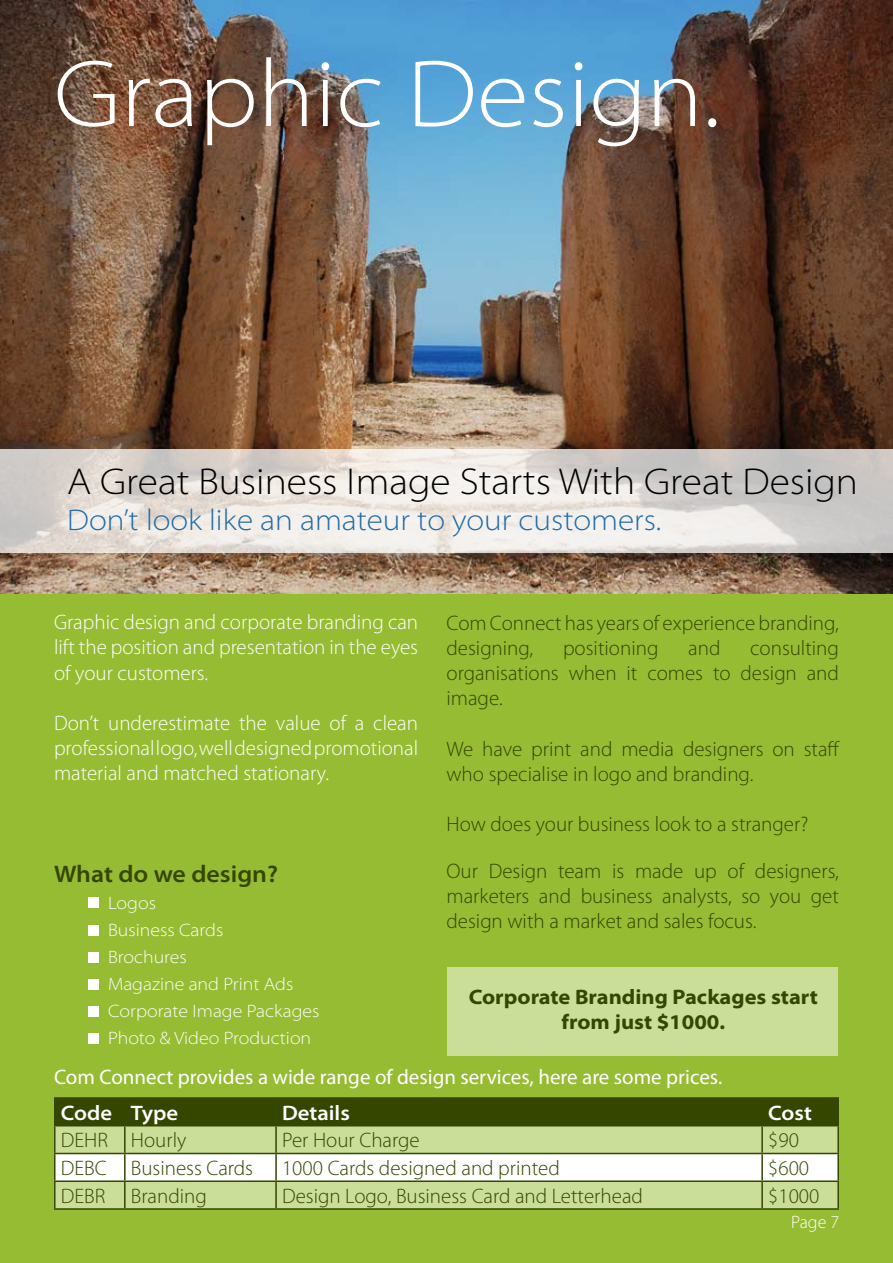
<style>
.page{position:relative;width:893px;height:1263px;background:#96bc33}
.page>*{position:absolute;margin:0;border:0;box-sizing:border-box;transform-origin:0 0}
.t1{font:300 semi-expanded 96px "Myriad Pro";color:#fff}
.t2{font:300 semi-expanded 37.5px "Myriad Pro";color:#000}
.t3{font:300 semi-expanded 30px "Myriad Pro";color:#1f6ba7}
.t4{font:600 semi-expanded 24px "Myriad Pro";color:#344600}
.t5{font:300 21px/25.2px "Myriad Pro";color:#344600}
.t6{font:300 21px/25.2px "Myriad Pro";color:#fff;text-align:justify}
.t7{font:21px "Myriad Pro";color:#fff}
.t8{font:700 semi-expanded 21px/25.2px "Myriad Pro";color:#344600;text-align:center}
.t9{font:600 semi-expanded 21px "Myriad Pro";color:#fff}
.t10{font:300 semi-expanded 18px/27px "Myriad Pro";color:#fff}
.t11{font:300 18px "Myriad Pro";color:#fff}
</style>
<div class="page">
<img style="left:0;top:0;width:893px;height:594px">
<svg style="left:0;top:450px;width:893px;height:103px;background:#e0dcd8"></svg>
<div style="left:447px;top:967px;width:391px;height:88px;background:#cade99"></div>
<div style="left:89px;top:898px;width:10px;height:10px;background:#fff"></div>
<div style="left:89px;top:925px;width:10px;height:11px;background:#fff"></div>
<div style="left:89px;top:952px;width:10px;height:10px;background:#fff"></div>
<div style="left:89px;top:980px;width:10px;height:10px;background:#fff"></div>
<div style="left:89px;top:1006px;width:10px;height:10px;background:#fff"></div>
<div style="left:89px;top:1033px;width:10px;height:10px;background:#fff"></div>
<div style="left:56px;top:1099px;width:781px;height:26px;background:#344600"></div>
<div style="left:56px;top:1126px;width:781px;height:82px;background:#cade99"></div>
<div style="left:56px;top:1154px;width:781px;height:26px;background:#fff"></div>
<hr style="left:54px;top:1097px;width:71px;height:2px;background:#344600">
<hr style="left:54px;top:1099px;width:2px;height:26px;background:#344600">
<hr style="left:125px;top:1097px;width:151px;height:2px;background:#344600">
<hr style="left:124px;top:1099px;width:2px;height:26px;background:#344600">
<hr style="left:276px;top:1097px;width:486px;height:2px;background:#344600">
<hr style="left:275px;top:1099px;width:2px;height:26px;background:#344600">
<hr style="left:762px;top:1097px;width:77px;height:2px;background:#344600">
<hr style="left:761px;top:1099px;width:2px;height:26px;background:#344600">
<hr style="left:837px;top:1099px;width:2px;height:26px;background:#344600">
<hr style="left:54px;top:1125px;width:71px;height:1px;background:#344600">
<hr style="left:125px;top:1125px;width:151px;height:1px;background:#344600">
<hr style="left:276px;top:1125px;width:486px;height:1px;background:#344600">
<hr style="left:762px;top:1125px;width:77px;height:1px;background:#344600">
<hr style="left:54px;top:1126px;width:2px;height:27px;background:#344600">
<hr style="left:124px;top:1126px;width:2px;height:27px;background:#344600">
<hr style="left:275px;top:1126px;width:2px;height:27px;background:#344600">
<hr style="left:761px;top:1126px;width:2px;height:27px;background:#344600">
<hr style="left:837px;top:1126px;width:2px;height:27px;background:#344600">
<hr style="left:54px;top:1153px;width:71px;height:1px;background:#344600">
<hr style="left:54px;top:1154px;width:2px;height:26px;background:#344600">
<hr style="left:125px;top:1153px;width:151px;height:1px;background:#344600">
<hr style="left:124px;top:1154px;width:2px;height:26px;background:#344600">
<hr style="left:276px;top:1153px;width:486px;height:1px;background:#344600">
<hr style="left:275px;top:1154px;width:2px;height:26px;background:#344600">
<hr style="left:762px;top:1153px;width:77px;height:1px;background:#344600">
<hr style="left:761px;top:1154px;width:2px;height:26px;background:#344600">
<hr style="left:837px;top:1154px;width:2px;height:26px;background:#344600">
<hr style="left:54px;top:1180px;width:71px;height:2px;background:#344600">
<hr style="left:54px;top:1182px;width:2px;height:26px;background:#344600">
<hr style="left:125px;top:1180px;width:151px;height:2px;background:#344600">
<hr style="left:124px;top:1182px;width:2px;height:26px;background:#344600">
<hr style="left:276px;top:1180px;width:486px;height:2px;background:#344600">
<hr style="left:275px;top:1182px;width:2px;height:26px;background:#344600">
<hr style="left:762px;top:1180px;width:77px;height:2px;background:#344600">
<hr style="left:761px;top:1182px;width:2px;height:26px;background:#344600">
<hr style="left:837px;top:1182px;width:2px;height:26px;background:#344600">
<hr style="left:54px;top:1208px;width:71px;height:2px;background:#344600">
<hr style="left:125px;top:1208px;width:151px;height:2px;background:#344600">
<hr style="left:276px;top:1208px;width:486px;height:2px;background:#344600">
<hr style="left:762px;top:1208px;width:77px;height:2px;background:#344600">
<h1 class="t1" style="left:54px;top:40px;width:667px">Graphic Design.</h1>
<h2 class="t2" style="left:67px;top:460px;width:792px">A Great Business Image Starts With Great Design</h2>
<h3 class="t3" style="left:67px;top:503px;width:595px">Don’t look like an amateur to your customers.</h3>
<p class="t6" style="left:54px;top:610px;width:366px">Graphic design and corporate branding can lift the position and presentation in the eyes of your customers.</p>
<p class="t6" style="left:54px;top:711px;width:366px">Don’t underestimate the value of a clean professional logo, well designed promotional material and matched stationary.</p>
<p class="t4" style="left:54px;top:860px;width:226px">What do we design?</p>
<p class="t10" style="left:108px;top:889px;width:213px">Logos<br>Business Cards<br>Brochures<br>Magazine and Print Ads<br>Corporate Image Packages<br>Photo &amp; Video Production</p>
<p class="t5" style="left:446px;top:610px;width:394px">Com Connect has years of experience branding, designing,</p>
<p class="t5" style="left:446px;top:635px;width:394px;text-align:justify;text-indent:304px">consulting organisations when it comes to design and image.</p>
<p class="t5" style="left:446px;top:736px;width:395px">We have print and media designers on staff who specialise in logo and branding.</p>
<p class="t5" style="left:446px;top:812px;width:363px">How does your business look to a stranger?</p>
<p class="t5" style="left:446px;top:859px;width:394px;text-align:justify">Our Design team is made up of designers, marketers and business analysts, so you get design with a market and sales focus.</p>
<p class="t5" style="left:563px;top:635px;width:97px">positioning</p>
<p class="t5" style="left:688px;top:635px;width:34px">and</p>
<p class="t8" style="left:469px;top:984px;width:351px">Corporate Branding Packages start from just $1000.</p>
<p class="t7" style="left:54px;top:1064px;width:670px">Com Connect provides a wide range of design services, here are some prices.</p>
<p class="t9" style="left:61px;top:1101px;width:119px">Code Type</p>
<p class="t9" style="left:282px;top:1101px;width:69px">Details</p>
<p class="t9" style="left:768px;top:1101px;width:45px">Cost</p>
<p class="t5" style="left:61px;top:1128px;width:127px">DEHR Hourly</p>
<p class="t5" style="left:282px;top:1128px;width:139px">Per Hour Charge</p>
<p class="t5" style="left:768px;top:1128px;width:32px">$90</p>
<p class="t5" style="left:61px;top:1156px;width:194px">DEBC Business Cards</p>
<p class="t5" style="left:282px;top:1156px;width:279px">1000 Cards designed and printed</p>
<p class="t5" style="left:768px;top:1156px;width:42px">$600</p>
<p class="t5" style="left:61px;top:1184px;width:148px">DEBR Branding</p>
<p class="t5" style="left:282px;top:1184px;width:362px">Design Logo, Business Card and Letterhead</p>
<p class="t5" style="left:768px;top:1184px;width:53px">$1000</p>
<p class="t11" style="left:791px;top:1212px;width:49px">Page 7</p>
</div>
